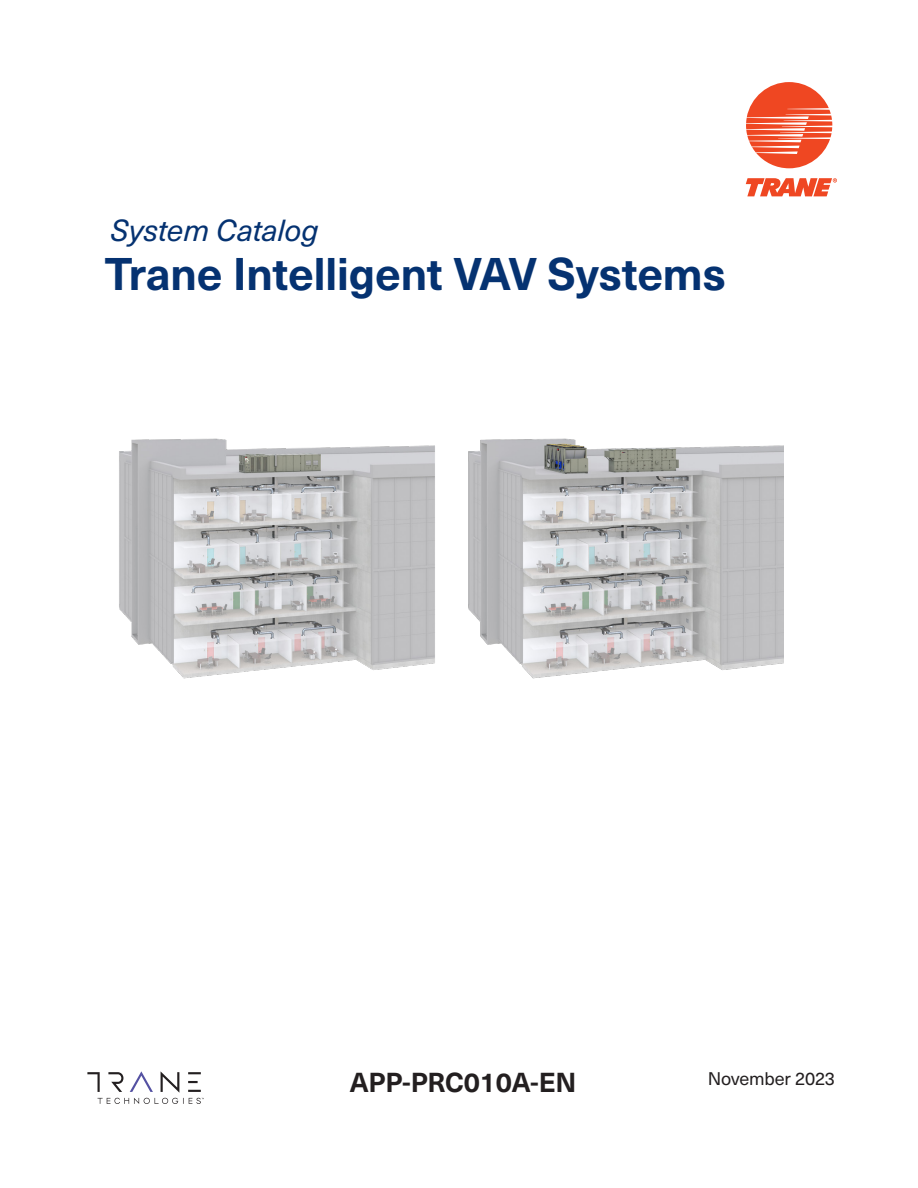
<style>
.page{position:relative;width:918px;height:1188px;background:#fff}
.page>*{position:absolute;margin:0;border:0;box-sizing:border-box;transform-origin:0 0}
.Main_Heading_v1{font:700 45px "Neue Haas Unica W1 G";letter-spacing:-.01em;color:#053271}
.Main_Heading_v1-2{font:italic 30px "Neue Haas Unica W1 G";letter-spacing:-.005em;color:#053271}
.Doc_Title{font:700 27px "Neue Haas Unica W1 G";letter-spacing:-.01em;color:#231f20}
.Doc_Title-2{font:18px "Neue Haas Unica W1 G";letter-spacing:-.01em;color:#231f20}
</style>
<div class="page">
<svg style="left:87px;top:1071px;width:117px;height:33px"></svg>
<img style="left:119px;top:438px;width:664px;height:241px">
<svg style="left:746px;top:178px;width:91px;height:18px"></svg>
<svg style="left:746px;top:82px;width:86px;height:86px"></svg>
<p class="Main_Heading_v1-2" style="left:111px;top:209px;width:210px">System Catalog</p>
<p class="Main_Heading_v1" style="left:105px;top:240px;width:623px">Trane Intelligent VAV Systems</p>
<p class="Doc_Title" style="left:350px;top:1062px;width:228px">APP-PRC010A-EN</p>
<p class="Doc_Title-2" style="left:708px;top:1065px;width:129px">November 2023</p>
</div>
